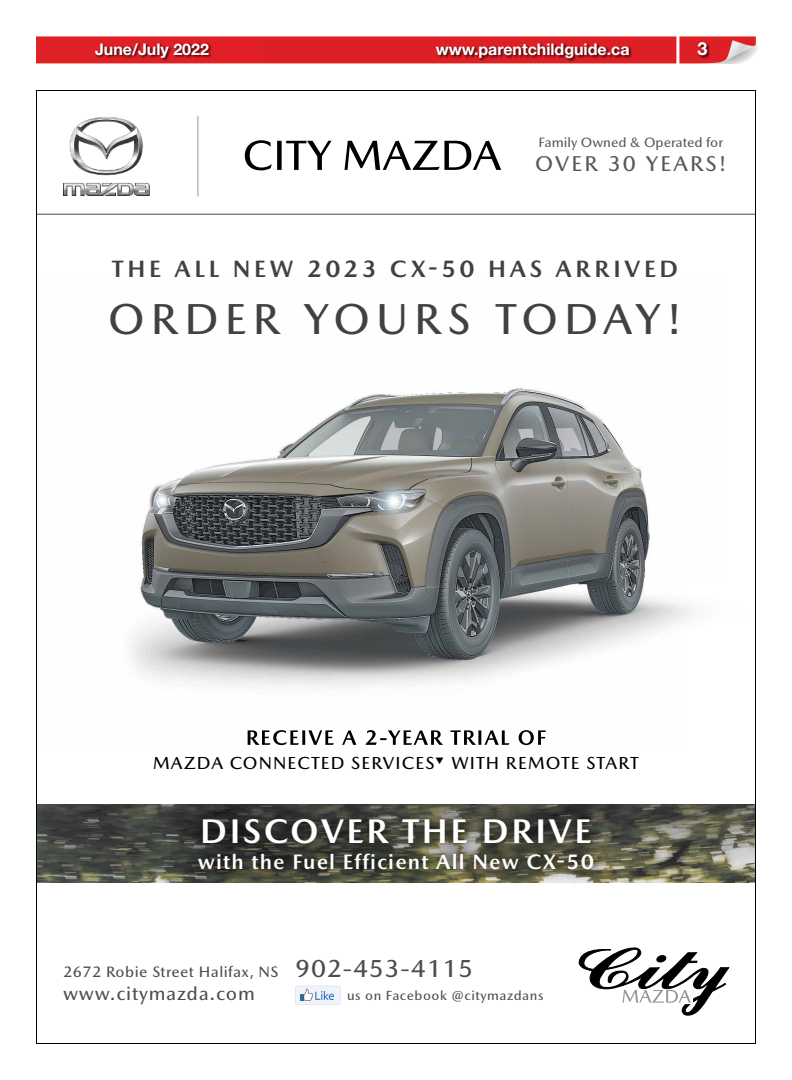
<style>
.page{position:relative;width:792px;height:1080px;background:#fff}
.page>*{position:absolute;margin:0;border:0;box-sizing:border-box;transform-origin:0 0}
.t1{font:500 44px "Mazda Type";letter-spacing:.14em;color:#414042}
.t2{font:700 34.7px "Mazda Type";letter-spacing:.075em;color:#fff}
.t3{font:700 24px "Mazda Type";letter-spacing:.155em;color:#414042}
.t4{font:500 21.8px "Mazda Type";letter-spacing:.1em;color:#58595b}
.t5{font:700 21.2px "Mazda Type";letter-spacing:.055em;color:#fff}
.t6{font:500 19.2px "Mazda Type";letter-spacing:.04em;color:#4d4d4f}
.t7{font:700 18px "Helvetica Neue LT Std";color:#fff}
.t8{font:500 17.7px "Mazda Type";letter-spacing:.06em;color:#000}
.t9{font:700 16px "Helvetica Neue LT Std";color:#fff}
.t10{font:500 15.4px "Mazda Type";letter-spacing:.03em;color:#4d4d4f}
.t11{font:500 13.8px "Mazda Type";color:#58595b}
.t12{font:500 13.4px "Mazda Type";letter-spacing:.04em;color:#4d4d4f}
.s1{font-size:25px}
</style>
<div class="page">
<img style="left:36px;top:36px;width:722px;height:27px">
<img style="left:131px;top:388px;width:565px;height:358px">
<img style="left:248px;top:730px;width:110px;height:15px">
<img style="left:366px;top:730px;width:180px;height:15px">
<img style="left:143px;top:124px;width:390px;height:90px">
<svg style="left:245px;top:140px;width:256px;height:30px"></svg>
<hr style="left:197px;top:116px;width:1px;height:80px;background:#96989b">
<img style="left:63px;top:117px;width:87px;height:79px">
<svg style="left:295px;top:986px;width:46px;height:19px"></svg>
<svg style="left:578px;top:947px;width:151px;height:69px"></svg>
<hr style="left:36px;top:214px;width:720px;height:1px;background:#4d4d4f">
<img style="left:38px;top:805px;width:716px;height:77px">
<img style="left:184px;top:804px;width:424px;height:79px">
<hr style="left:676px;top:36px;width:3px;height:28px;background:#fff">
<div style="left:697px;top:42px;width:14px;height:17px;background:#000;opacity:.75"></div>
<div style="left:435px;top:43px;width:198px;height:19px;background:#000;opacity:.75"></div>
<div style="left:94px;top:42px;width:118px;height:20px;background:#000;opacity:.75"></div>
<p class="t9" style="left:95px;top:39px;width:115px">June/July 2022</p>
<p class="t9" style="left:436px;top:39px;width:195px">www.parentchildguide.ca</p>
<p class="t7" style="left:697px;top:38px;width:12px">3</p>
<p class="t11" style="left:539px;top:134px;width:186px">Family Owned &amp; Operated for</p>
<p class="t4" style="left:535px;top:150px;width:193px">OVER 30 YEARS!</p>
<h3 class="t3" style="left:112px;top:254px;width:568px">THE ALL NEW 2023 CX-50 HAS ARRIVED</h3>
<h1 class="t1" style="left:108px;top:293px;width:575px">ORDER YOURS TODAY!</h1>
<p class="t8" style="left:153px;top:753px;width:487px">MAZDA CONNECTED SERVICES▼ WITH REMOTE START</p>
<h2 class="t2" style="left:200px;top:809px;width:393px">DISCOVER THE DRIVE</h2>
<p class="t5" style="left:198px;top:849px;width:398px">with the Fuel Efficient All New CX-50</p>
<p class="t10" style="left:63px;top:962px;width:412px">2672 Robie Street Halifax, NS <span class="s1">902-453-4115</span></p>
<p class="t6" style="left:63px;top:982px;width:193px">www.citymazda.com</p>
<p class="t12" style="left:347px;top:987px;width:198px">us on Facebook @citymazdans</p>
</div>
